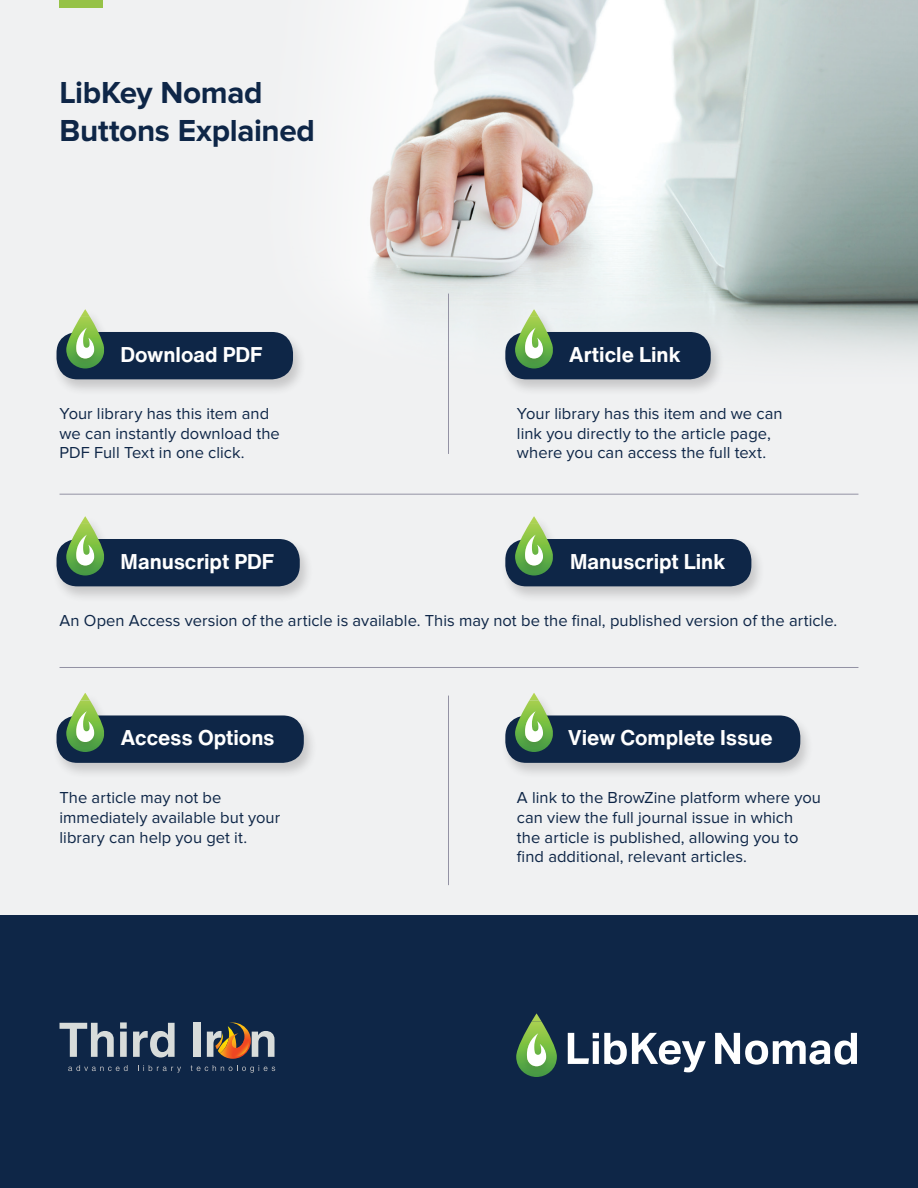
<style>
.page{position:relative;width:918px;height:1188px;background:#fff}
.page>*{position:absolute;margin:0;border:0;box-sizing:border-box;transform-origin:0 0}
.HX{font:700 31.5px/37.8px "Proxima Nova";letter-spacing:-.01em;color:#0e2647}
.Mass{font:700 21px "Helvetica Now Text";letter-spacing:-.005em;color:#fff}
.Mass-2{font:16.5px/19.8px "Proxima Nova";color:#0e2647}
</style>
<div class="page">
<div style="left:0;top:915px;width:918px;height:273px;background:#0e2647"></div>
<div style="left:0;top:0;width:918px;height:915px;background:#f0f1f2"></div>
<img style="left:59px;top:0;width:859px;height:354px">
<svg style="left:60px;top:1023px;width:54px;height:34px"></svg>
<svg style="left:120px;top:1022px;width:7px;height:35px"></svg>
<svg style="left:133px;top:1023px;width:42px;height:35px"></svg>
<div style="left:194px;top:1023px;width:7px;height:34px;background:#d8dcda"></div>
<svg style="left:68px;top:1065px;width:60px;height:6px"></svg>
<svg style="left:138px;top:1065px;width:43px;height:8px"></svg>
<svg style="left:191px;top:1065px;width:84px;height:8px"></svg>
<svg style="left:207px;top:1023px;width:68px;height:36px"></svg>
<svg style="left:568px;top:1033px;width:138px;height:39px"></svg>
<svg style="left:715px;top:1033px;width:142px;height:32px"></svg>
<svg style="left:531px;top:1013px;width:11px;height:9px"></svg>
<img style="left:516px;top:1022px;width:41px;height:55px">
<svg style="left:527px;top:1033px;width:19px;height:34px"></svg>
<div style="left:60px;top:0;width:43px;height:7px;background:#96c247"></div>
<hr style="left:60px;top:494px;width:798px;height:1px;background:#9392a4">
<hr style="left:60px;top:667px;width:798px;height:1px;background:#9392a4">
<hr style="left:448px;top:294px;width:1px;height:160px;background:#9392a4">
<hr style="left:448px;top:696px;width:1px;height:189px;background:#9392a4">
<div style="left:52px;top:308px;width:255px;height:88px;background:#231f20;opacity:.2"></div>
<div style="left:57px;top:332px;width:236px;height:47px;background:#0e2647;border-radius:21px"></div>
<svg style="left:80px;top:309px;width:10px;height:8px"></svg>
<img style="left:66px;top:317px;width:38px;height:52px">
<svg style="left:76px;top:328px;width:18px;height:31px"></svg>
<div style="left:501px;top:308px;width:224px;height:88px;background:#231f20;opacity:.2"></div>
<div style="left:505px;top:332px;width:206px;height:47px;background:#0e2647;border-radius:21px"></div>
<svg style="left:529px;top:309px;width:10px;height:8px"></svg>
<img style="left:515px;top:317px;width:38px;height:52px">
<svg style="left:525px;top:328px;width:18px;height:31px"></svg>
<div style="left:501px;top:515px;width:264px;height:88px;background:#231f20;opacity:.2"></div>
<div style="left:505px;top:539px;width:246px;height:47px;background:#0e2647;border-radius:21px"></div>
<svg style="left:529px;top:516px;width:10px;height:8px"></svg>
<img style="left:515px;top:524px;width:38px;height:52px">
<svg style="left:525px;top:535px;width:18px;height:31px"></svg>
<div style="left:52px;top:515px;width:262px;height:88px;background:#231f20;opacity:.2"></div>
<div style="left:57px;top:539px;width:243px;height:47px;background:#0e2647;border-radius:21px"></div>
<svg style="left:80px;top:516px;width:10px;height:8px"></svg>
<img style="left:66px;top:524px;width:38px;height:52px">
<svg style="left:76px;top:535px;width:18px;height:31px"></svg>
<div style="left:52px;top:692px;width:265px;height:87px;background:#231f20;opacity:.2"></div>
<div style="left:57px;top:715px;width:247px;height:48px;background:#0e2647;border-radius:21px"></div>
<svg style="left:80px;top:693px;width:10px;height:7px"></svg>
<img style="left:66px;top:700px;width:38px;height:52px">
<svg style="left:76px;top:711px;width:18px;height:32px"></svg>
<div style="left:501px;top:692px;width:313px;height:87px;background:#231f20;opacity:.2"></div>
<div style="left:505px;top:715px;width:295px;height:48px;background:#0e2647;border-radius:21px"></div>
<svg style="left:529px;top:693px;width:10px;height:7px"></svg>
<img style="left:515px;top:700px;width:38px;height:52px">
<svg style="left:525px;top:711px;width:18px;height:32px"></svg>
<p class="HX" style="left:60px;top:74px;width:257px">LibKey Nomad<br>Buttons Explained</p>
<p class="Mass" style="left:121px;top:339px;width:143px">Download PDF</p>
<p class="Mass" style="left:569px;top:339px;width:113px">Article Link</p>
<p class="Mass-2" style="left:60px;top:404px;width:222px">Your library has this item and we can instantly download the<br>PDF Full Text in one click.</p>
<p class="Mass-2" style="left:517px;top:404px;width:267px">Your library has this item and we can link you directly to the article page, where you can access the full text.</p>
<p class="Mass" style="left:121px;top:546px;width:155px">Manuscript PDF</p>
<p class="Mass" style="left:570px;top:546px;width:157px">Manuscript Link</p>
<p class="Mass-2" style="left:60px;top:611px;width:779px">An Open Access version of the article is available. This may not be the final, published version of the article.</p>
<p class="Mass" style="left:121px;top:722px;width:156px">Access Options</p>
<p class="Mass" style="left:568px;top:722px;width:206px">View Complete Issue</p>
<p class="Mass-2" style="left:60px;top:788px;width:222px">The article may not be immediately available but your library can help you get it.</p>
<p class="Mass-2" style="left:517px;top:788px;width:305px">A link to the BrowZine platform where you can view the full journal issue in which<br>the article is published, allowing you to find additional, relevant articles.</p>
</div>
